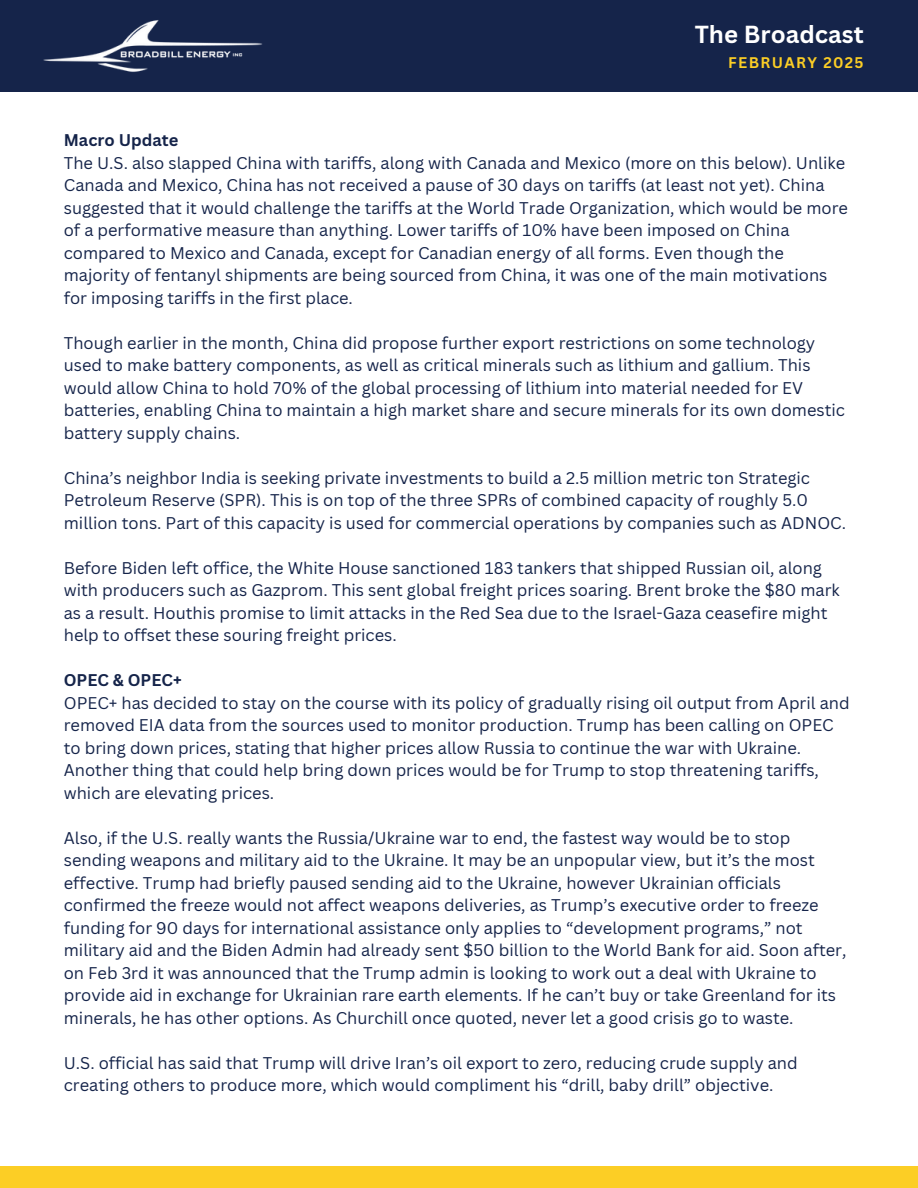
<style>
.page{position:relative;width:918px;height:1188px;background:#fff}
.page>*{position:absolute;margin:0;border:0;box-sizing:border-box;transform-origin:0 0}
.t1{font:700 24px "Canva Sans";color:#fff}
.t2{font:16.5px/22.5px "Canva Sans";color:#15244a}
.t3{font:700 16.5px "Canva Sans";color:#15244a}
.t4{font:700 15px "Canva Sans";letter-spacing:.09em;color:#fcce25}
</style>
<div class="page">
<div style="left:0;top:0;width:918px;height:92px;background:#15244a"></div>
<div style="left:0;top:1166px;width:918px;height:22px;background:#fcce25"></div>
<img style="left:43px;top:20px;width:219px;height:52px">
<p class="t1" style="left:695px;top:17px;width:170px">The Broadcast</p>
<h1 class="t4" style="left:728px;top:52px;width:137px">FEBRUARY 2025</h1>
<h2 class="t3" style="left:64px;top:129px;width:116px">Macro Update</h2>
<p class="t2" style="left:64px;top:151px;width:786px">The U.S. also slapped China with tariffs, along with Canada and Mexico (more on this below). Unlike Canada and Mexico, China has not received a pause of 30 days on tariffs (at least not yet). China suggested that it would challenge the tariffs at the World Trade Organization, which would be more of a performative measure than anything. Lower tariffs of 10% have been imposed on China compared to Mexico and Canada, except for Canadian energy of all forms. Even though the majority of fentanyl shipments are being sourced from China, it was one of the main motivations for imposing tariffs in the first place.</p>
<p class="t2" style="left:64px;top:331px;width:783px">Though earlier in the month, China did propose further export restrictions on some technology used to make battery components, as well as critical minerals such as lithium and gallium. This would allow China to hold 70% of the global processing of lithium into material needed for EV batteries, enabling China to maintain a high market share and secure minerals for its own domestic battery supply chains.</p>
<p class="t2" style="left:64px;top:466px;width:784px">China’s neighbor India is seeking private investments to build a 2.5 million metric ton Strategic<br>Petroleum Reserve (SPR). This is on top of the three SPRs of combined capacity of roughly 5.0 million tons. Part of this capacity is used for commercial operations by companies such as ADNOC.</p>
<p class="t2" style="left:64px;top:556px;width:778px">Before Biden left office, the White House sanctioned 183 tankers that shipped Russian oil, along with producers such as Gazprom. This sent global freight prices soaring. Brent broke the $80 mark as a result. Houthis promise to limit attacks in the Red Sea due to the Israel-Gaza ceasefire might help to offset these souring freight prices.</p>
<p class="t3" style="left:64px;top:669px;width:119px">OPEC &amp; OPEC+</p>
<p class="t2" style="left:64px;top:691px;width:787px">OPEC+ has decided to stay on the course with its policy of gradually rising oil output from April and removed EIA data from the sources used to monitor production. Trump has been calling on OPEC to bring down prices, stating that higher prices allow Russia to continue the war with Ukraine.<br>Another thing that could help bring down prices would be for Trump to stop threatening tariffs, which are elevating prices.</p>
<p class="t2" style="left:64px;top:826px;width:784px">Also, if the U.S. really wants the Russia/Ukraine war to end, the fastest way would be to stop sending weapons and military aid to the Ukraine. It may be an unpopular view, but it’s the most effective. Trump had briefly paused sending aid to the Ukraine, however Ukrainian officials confirmed the freeze would not affect weapons deliveries, as Trump’s executive order to freeze funding for 90 days for international assistance only applies to “development programs,” not military aid and the Biden Admin had already sent $50 billion to the World Bank for aid. Soon after, on Feb 3rd it was announced that the Trump admin is looking to work out a deal with Ukraine to provide aid in exchange for Ukrainian rare earth elements. If he can’t buy or take Greenland for its minerals, he has other options. As Churchill once quoted, never let a good crisis go to waste.</p>
<p class="t2" style="left:64px;top:1051px;width:736px">U.S. official has said that Trump will drive Iran’s oil export to zero, reducing crude supply and creating others to produce more, which would compliment his “drill, baby drill” objective.</p>
</div>
